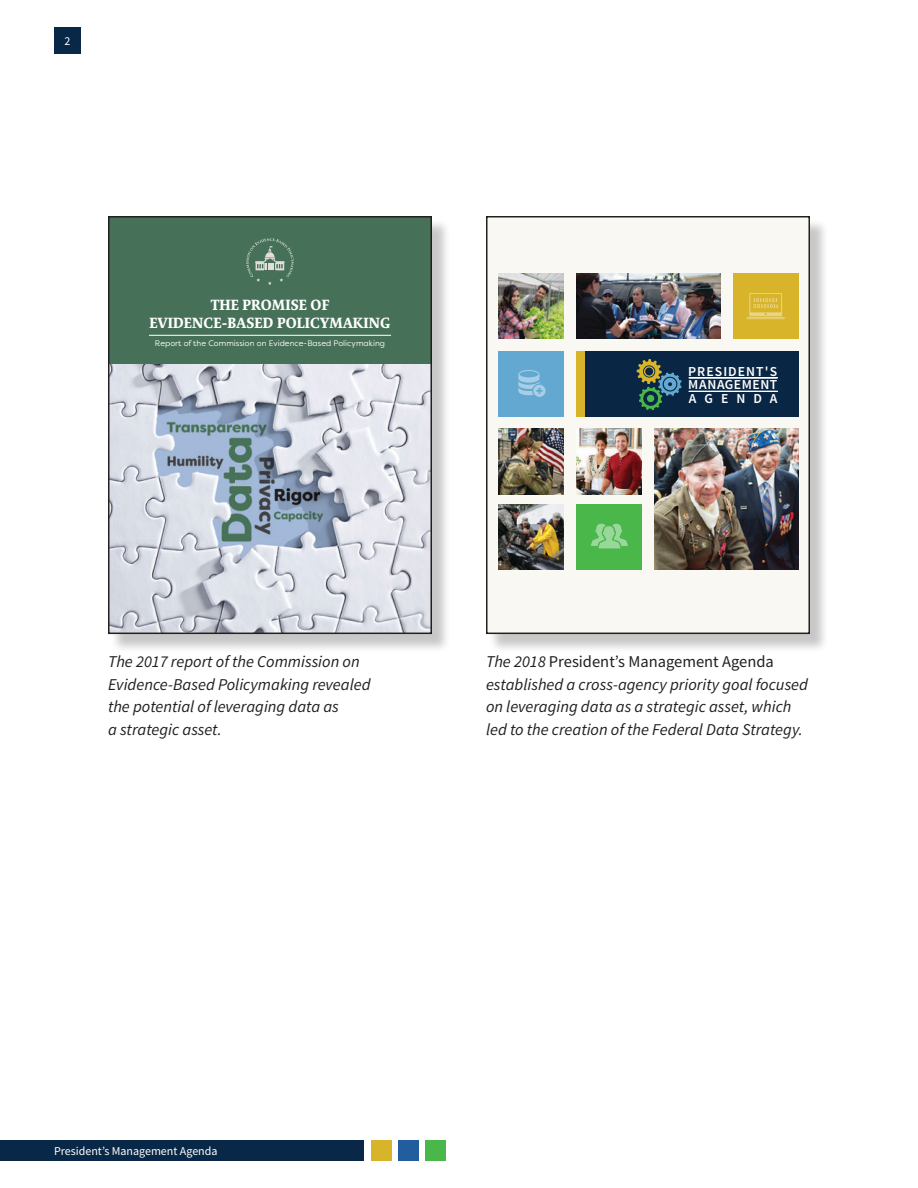
<style>
.page{position:relative;width:918px;height:1188px;background:#fff}
.page>*{position:absolute;margin:0;border:0;box-sizing:border-box;transform-origin:0 0}
.t1{font:italic 16.5px/22.5px "Source Sans Pro";color:#231f20}
.t2{font:700 15px/18px "Expo Serif Pro";letter-spacing:.01em;color:#fff;text-align:center}
.t3{font:600 13.65px/13.5px "Source Sans Pro";letter-spacing:.075em;color:#fff;text-align:justify}
.t4{font:12px "Source Sans Pro";color:#fff}
.t5{font:7.95px "Filson Soft";letter-spacing:.005em;color:#fff}
.s1{font-style:normal}
</style>
<div class="page">
<div style="left:0;top:1141px;width:364px;height:20px;background:#092746"></div>
<div style="left:371px;top:1141px;width:21px;height:20px;background:#d7b429"></div>
<div style="left:398px;top:1141px;width:20px;height:20px;background:#225d9e"></div>
<div style="left:425px;top:1141px;width:21px;height:20px;background:#49b749"></div>
<div style="left:54px;top:27px;width:27px;height:27px;background:#092746"></div>
<div style="left:110px;top:218px;width:340px;height:435px;background:#231f20;opacity:.25"></div>
<div style="left:109px;top:217px;width:322px;height:416px;background:#467158"></div>
<img style="left:111px;top:365px;width:318px;height:266px">
<svg style="left:246px;top:238px;width:48px;height:47px"></svg>
<hr style="left:149px;top:335px;width:242px;height:1px;background:#fff">
<div style="left:108px;top:216px;width:324px;height:418px;border:2px solid #231f20"></div>
<div style="left:488px;top:218px;width:340px;height:435px;background:#231f20;opacity:.25"></div>
<div style="left:487px;top:217px;width:322px;height:416px;background:#faf8f2"></div>
<div style="left:733px;top:274px;width:65px;height:65px;background:#d7b42a"></div>
<div style="left:498px;top:352px;width:65px;height:65px;background:#62a8d1"></div>
<div style="left:577px;top:352px;width:222px;height:65px;background:#092644"></div>
<div style="left:577px;top:505px;width:65px;height:65px;background:#49b749"></div>
<svg style="left:518px;top:370px;width:28px;height:27px"></svg>
<svg style="left:746px;top:293px;width:40px;height:26px"></svg>
<div style="left:577px;top:352px;width:8px;height:65px;background:#d7b42a"></div>
<img style="left:655px;top:429px;width:143px;height:141px">
<img style="left:577px;top:274px;width:143px;height:65px">
<img style="left:498px;top:274px;width:65px;height:65px">
<img style="left:577px;top:429px;width:65px;height:65px">
<img style="left:498px;top:429px;width:66px;height:65px">
<img style="left:498px;top:505px;width:65px;height:65px">
<svg style="left:591px;top:524px;width:37px;height:25px"></svg>
<svg style="left:637px;top:359px;width:45px;height:51px"></svg>
<div style="left:689px;top:391px;width:88px;height:1px;border:1px solid #fff"></div>
<div style="left:486px;top:216px;width:324px;height:418px;border:2px solid #231f20"></div>
<p class="t4" style="left:64px;top:36px;width:8px">2</p>
<p class="t2" style="left:150px;top:296px;width:242px">THE PROMISE OF<br>EVIDENCE-BASED POLICYMAKING</p>
<p class="t5" style="left:155px;top:338px;width:232px">Report of the Commission on Evidence-Based Policymaking</p>
<p class="t3" style="left:688px;top:365px;width:91px">PRESIDENT'S MANAGEMENT AGENDA</p>
<p class="t1" style="left:108px;top:650px;width:264px">The 2017 report of the Commission on<br>Evidence-Based Policymaking revealed the potential of leveraging data as<br>a strategic asset.</p>
<p class="t1" style="left:486px;top:650px;width:324px">The 2018 <span class="s1">President’s Management Agenda </span>established a cross-agency priority goal focused on leveraging data as a strategic asset, which led to the creation of the Federal Data Strategy.</p>
<p class="t4" style="left:54px;top:1147px;width:165px">President’s Management Agenda</p>
</div>
